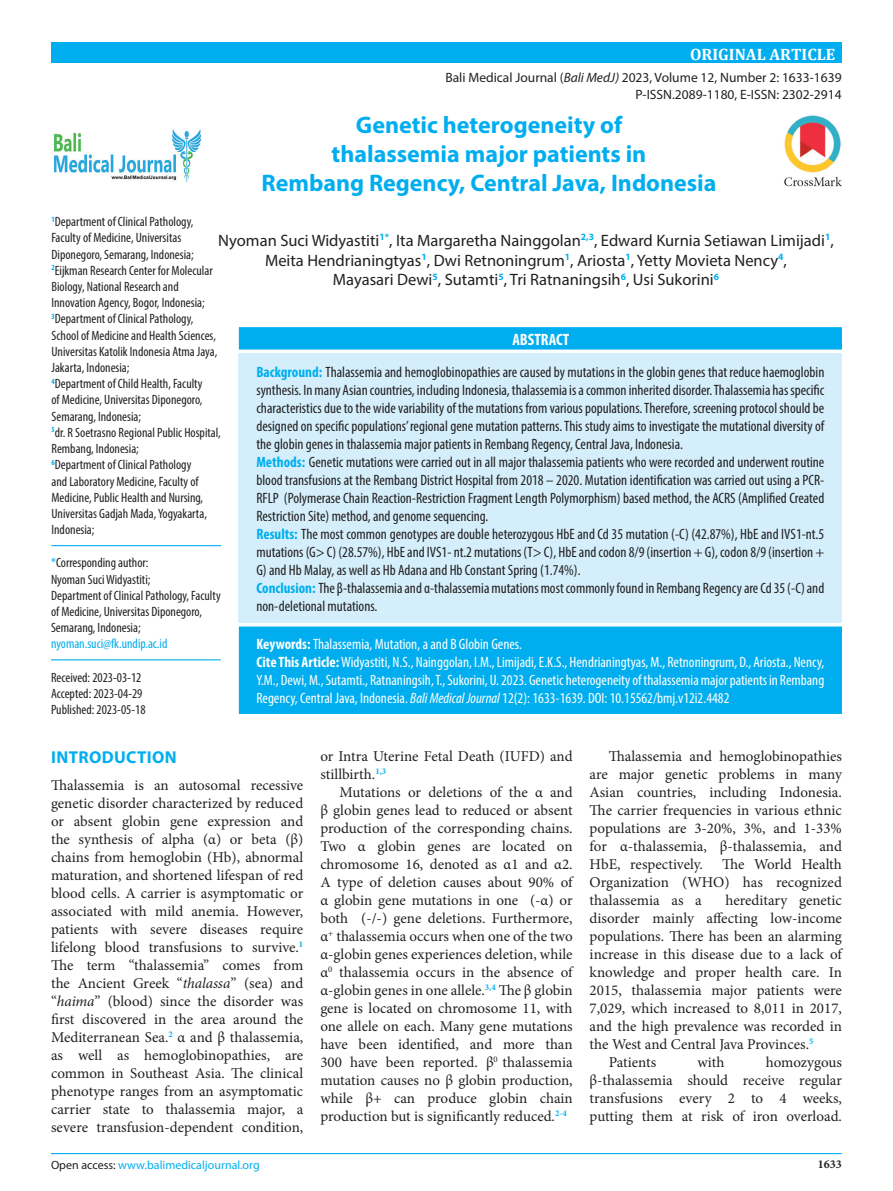
<style>
.page{position:relative;width:893px;height:1191px;background:#fff}
.page>*{position:absolute;margin:0;border:0;box-sizing:border-box;transform-origin:0 0}
.Default{font:700 24px "Myriad Pro";color:#00aeef}
.Heading_2{font:700 17.25px "Myriad Pro";letter-spacing:.02em;color:#00aeef}
.Body_Text{font:16.5px/19.8px "Myriad Pro";color:#231f20;text-align:center}
.t1{font:700 16.5px "Cambria";color:#fff}
.Default-2{font:700 condensed 16.5px "Myriad Pro";color:#fff}
.List_Paragraph{font:15px/18px "Minion Pro";color:#231f20;text-align:justify}
.t2{font:condensed 15px/18px "Myriad Pro";color:#231f20;text-align:justify}
.t3{font:condensed 15px/18px "Myriad Pro";color:#fff;text-align:justify}
.Normal__Web{font:15px/18px "Minion Pro";color:#231f20;text-align:justify}
.Body_Text-2{font:condensed 13.5px/16.2px "Myriad Pro";color:#231f20}
.t4{font:13.5px "Myriad Pro";color:#231f20}
.Body_Text-3{font:condensed 13.5px "Myriad Pro";color:#00aeef}
.judul{font:12px "Myriad Pro";color:#00aeef}
.judul-2{font:700 12px "Minion Pro";color:#231f20}
.s1{font-style:italic}
.s2{color:#00aeef}
.s3{font-weight:700;color:#00aeef}
.s4{font-weight:700}
.s5{font-style:italic;color:#231f20}
.s6{color:#231f20}
</style>
<div class="page">
<div style="left:51px;top:43px;width:791px;height:20px;background:#00aeef"></div>
<div style="left:239px;top:327px;width:603px;height:22px;background:#00aeef;border:1px solid #00aeef"></div>
<div style="left:239px;top:353px;width:603px;height:270px;background:#d4effb"></div>
<div style="left:239px;top:626px;width:603px;height:88px;background:#00aeef;border:1px solid #00aeef"></div>
<img style="left:784px;top:115px;width:58px;height:72px">
<hr style="left:51px;top:545px;width:170px;height:1px;background:#00aeef">
<hr style="left:51px;top:659px;width:170px;height:1px;background:#00aeef">
<hr style="left:51px;top:1153px;width:790px;height:1px;background:#00aeef">
<img style="left:53px;top:129px;width:149px;height:54px">
<p class="t1" style="left:690px;top:44px;width:147px">ORIGINAL ARTICLE</p>
<p class="t4" style="left:445px;top:70px;width:398px">Bali Medical Journal (<span class="s1">Bali MedJ)</span> 2023, Volume 12, Number 2: 1633-1639</p>
<p class="t4" style="left:636px;top:86px;width:207px">P-ISSN.2089-1180, E-ISSN: 2302-2914</p>
<p class="Default" style="left:356px;top:109px;width:268px">Genetic heterogeneity of</p>
<p class="Default" style="left:332px;top:138px;width:316px">thalassemia major patients in</p>
<p class="Default" style="left:261px;top:167px;width:457px">Rembang Regency, Central Java, Indonesia</p>
<p class="Body_Text" style="left:218px;top:230px;width:617px">Nyoman Suci Widyastiti<sup>1*</sup>, Ita Margaretha Nainggolan<sup>2,3</sup>, Edward Kurnia Setiawan Limijadi<sup>1</sup>,<br>Meita Hendrianingtyas<sup>1</sup>, Dwi Retnoningrum<sup>1</sup>, Ariosta<sup>1</sup>, Yetty Movieta Nency<sup>4</sup>,</p>
<p class="Body_Text" style="left:333px;top:270px;width:388px">Mayasari Dewi<sup>5</sup>, Sutamti<sup>5</sup>, Tri Ratnaningsih<sup>6</sup>, Usi Sukorini<sup>6</sup></p>
<p class="Body_Text-2" style="left:51px;top:213px;width:144px"><sup>1</sup>Department of Clinical Pathology,<br>Faculty of Medicine, Universitas<br>Diponegoro, Semarang, Indonesia;</p>
<p class="Body_Text-2" style="left:51px;top:262px;width:163px"><sup>2</sup>Eijkman Research Center for Molecular<br>Biology, National Research and<br>Innovation Agency, Bogor, Indonesia;</p>
<p class="Body_Text-2" style="left:51px;top:311px;width:167px"><sup>3</sup>Department of Clinical Pathology, School of Medicine and Health Sciences, Universitas Katolik Indonesia Atma Jaya, Jakarta, Indonesia;</p>
<p class="Body_Text-2" style="left:51px;top:375px;width:153px;text-align:justify"><sup>4</sup>Department of Child Health, Faculty of Medicine, Universitas Diponegoro, Semarang, Indonesia;</p>
<p class="Body_Text-2" style="left:51px;top:424px;width:171px"><sup>5</sup>dr. R Soetrasno Regional Public Hospital,<br>Rembang, Indonesia;</p>
<p class="Body_Text-2" style="left:51px;top:456px;width:157px"><sup>6</sup>Department of Clinical Pathology and Laboratory Medicine, Faculty of<br>Medicine, Public Health and Nursing,<br>Universitas Gadjah Mada, Yogyakarta,<br>Indonesia;</p>
<p class="Body_Text-2" style="left:51px;top:554px;width:99px"><span class="s2">*</span>Corresponding author:</p>
<p class="Body_Text-2" style="left:51px;top:571px;width:101px">Nyoman Suci Widyastiti;</p>
<p class="Body_Text-2" style="left:51px;top:587px;width:171px">Department of Clinical Pathology, Faculty of Medicine, Universitas Diponegoro,<br>Semarang, Indonesia;</p>
<p class="Body_Text-3" style="left:51px;top:635px;width:118px">nyoman.suci@fk.undip.ac.id</p>
<p class="Body_Text-2" style="left:51px;top:669px;width:92px">Received: 2023-03-12</p>
<p class="Body_Text-2" style="left:51px;top:685px;width:93px">Accepted: 2023-04-29</p>
<p class="Body_Text-2" style="left:51px;top:701px;width:96px">Published: 2023-05-18</p>
<p class="Default-2" style="left:512px;top:329px;width:58px">ABSTRACT</p>
<p class="t2" style="left:256px;top:362px;width:569px"><span class="s3">Background:</span> Thalassemia and hemoglobinopathies are caused by mutations in the globin genes that reduce haemoglobin synthesis. In many Asian countries, including Indonesia, thalassemia is a common inherited disorder. Thalassemia has specific characteristics due to the wide variability of the mutations from various populations. Therefore, screening protocol should be designed on specific populations’ regional gene mutation patterns. This study aims to investigate the mutational diversity of the globin genes in thalassemia major patients in Rembang Regency, Central Java, Indonesia.</p>
<p class="t2" style="left:256px;top:452px;width:569px"><span class="s3">Methods:</span> Genetic mutations were carried out in all major thalassemia patients who were recorded and underwent routine blood transfusions at the Rembang District Hospital from 2018 – 2020. Mutation identification was carried out using a PCR-RFLP (Polymerase Chain Reaction-Restriction Fragment Length Polymorphism) based method, the ACRS (Amplified Created Restriction Site) method, and genome sequencing.</p>
<p class="t2" style="left:256px;top:524px;width:569px"><span class="s3">Results:</span> The most common genotypes are double heterozygous HbE and Cd 35 mutation (-C) (42.87%), HbE and IVS1-nt.5 mutations (G&gt; C) (28.57%), HbE and IVS1- nt.2 mutations (T&gt; C), HbE and codon 8/9 (insertion + G), codon 8/9 (insertion + G) and Hb Malay, as well as Hb Adana and Hb Constant Spring (1.74%).</p>
<p class="t2" style="left:256px;top:578px;width:569px"><span class="s3">Conclusion:</span> The β-thalassemia and α-thalassemia mutations most commonly found in Rembang Regency are Cd 35 (-C) and non-deletional mutations.</p>
<p class="t3" style="left:256px;top:634px;width:267px"><span class="s4">Keywords:</span> Thalassemia, Mutation, a and Β Globin Genes.</p>
<p class="t3" style="left:256px;top:652px;width:569px"><span class="s4">Cite This Article:</span> Widyastiti, N.S., Nainggolan, I.M., Limijadi, E.K.S., Hendrianingtyas, M., Retnoningrum, D., Ariosta., Nency, Y.M., Dewi, M., Sutamti., Ratnaningsih, T., Sukorini, U. 2023. Genetic heterogeneity of thalassemia major patients in Rembang Regency, Central Java, Indonesia. <span class="s1">Bali Medical Journal</span> 12(2): 1633-1639. DOI: 10.15562/bmj.v12i2.4482</p>
<p class="Heading_2" style="left:51px;top:746px;width:127px">INTRODUCTION</p>
<p class="List_Paragraph" style="left:51px;top:776px;width:254px">Thalassemia is an autosomal recessive genetic disorder characterized by reduced or absent globin gene expression and the synthesis of alpha (α) or beta (β) chains from hemoglobin (Hb), abnormal maturation, and shortened lifespan of red blood cells. A carrier is asymptomatic or associated with mild anemia. However, patients with severe diseases require lifelong blood transfusions to survive.<sup>1<br></sup>The term “thalassemia” comes from the Ancient Greek “<span class="s1">thalassa</span>” (sea) and “<span class="s1">haima</span>” (blood) since the disorder was first discovered in the area around the Mediterranean Sea.<sup>2</sup> α and β thalassemia, as well as hemoglobinopathies, are common in Southeast Asia. The clinical phenotype ranges from an asymptomatic carrier state to thalassemia major, a severe transfusion-dependent condition,</p>
<p class="List_Paragraph" style="left:320px;top:747px;width:254px">or Intra Uterine Fetal Death (IUFD) and stillbirth.<sup>1,3</sup></p>
<p class="List_Paragraph" style="left:320px;top:783px;width:254px;text-indent:19px">Mutations or deletions of the α and β globin genes lead to reduced or absent production of the corresponding chains.<br>Two α globin genes are located on chromosome 16, denoted as α1 and α2.<br>A type of deletion causes about 90% of α globin gene mutations in one (-α) or both (-/-) gene deletions. Furthermore, α<sup>+</sup> thalassemia occurs when one of the two α-globin genes experiences deletion, while α<sup>0</sup> thalassemia occurs in the absence of α-globin genes in one allele.<sup>3,4</sup> The β globin gene is located on chromosome 11, with one allele on each. Many gene mutations have been identified, and more than 300 have been reported. β<sup>0</sup> thalassemia mutation causes no β globin production, while β+ can produce globin chain production but is significantly reduced.<sup>2-4</sup></p>
<p class="judul" style="left:51px;top:1157px;width:367px"><span class="s5">Bali Medical Journal 2023</span><span class="s6">; 12(2): 1633-1639 | doi:</span> 10.15562/bmj.v12i2.4482</p>
<p class="judul" style="left:51px;top:1157px;width:210px"><span class="s6">Open access:</span> www.balimedicaljournal.org</p>
<p class="List_Paragraph" style="left:590px;top:747px;width:254px;text-indent:19px">Thalassemia and hemoglobinopathies are major genetic problems in many Asian countries, including Indonesia.<br>The carrier frequencies in various ethnic populations are 3-20%, 3%, and 1-33% for α-thalassemia, β-thalassemia, and HbE, respectively.</p>
<p class="List_Paragraph" style="left:590px;top:855px;width:254px;text-indent:132px">The World Health Organization (WHO) has recognized thalassemia as a</p>
<p class="List_Paragraph" style="left:590px;top:891px;width:254px;text-indent:136px">hereditary genetic disorder mainly affecting low-income populations. There has been an alarming increase in this disease due to a lack of knowledge and proper health care. In 2015, thalassemia major patients were 7,029, which increased to 8,011 in 2017, and the high prevalence was recorded in the West and Central Java Provinces.<sup>5</sup></p>
<p class="Normal__Web" style="left:609px;top:1053px;width:49px">Patients</p>
<p class="Normal__Web" style="left:698px;top:1053px;width:28px">with</p>
<p class="Normal__Web" style="left:590px;top:1053px;width:254px;text-indent:176px">homozygous β-thalassemia should receive regular transfusions every 2 to 4 weeks, putting them at risk of iron overload.</p>
<p class="judul-2" style="left:818px;top:1155px;width:25px">1633</p>
</div>
